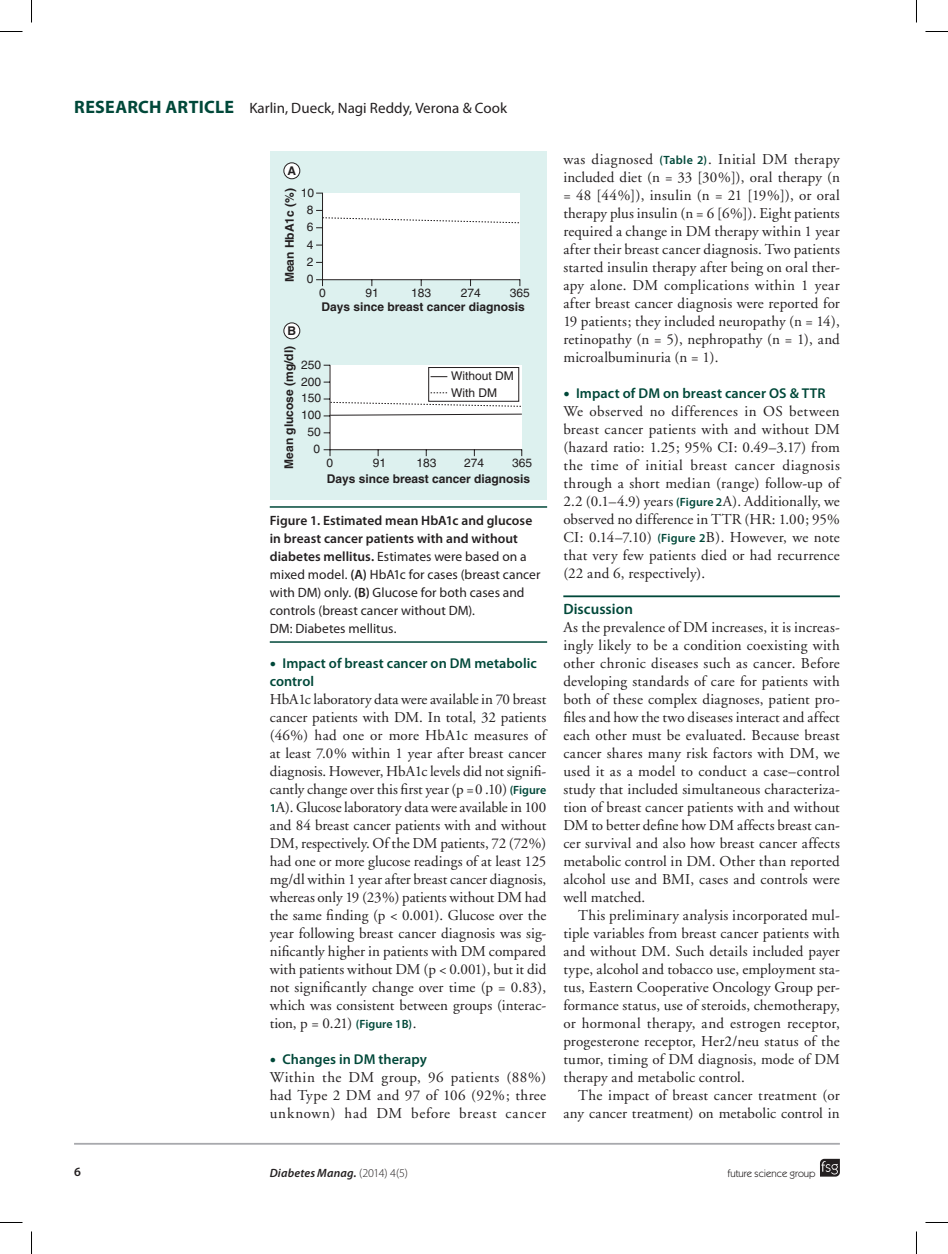
<style>
.page{position:relative;width:948px;height:1254px;background:#fff}
.page>*{position:absolute;margin:0;border:0;box-sizing:border-box;transform-origin:0 0}
.t1{font:700 18px "Myriad Pro";letter-spacing:.025em;color:#004839}
.t2{font:15px/18px "Adobe Garamond";letter-spacing:.01em;color:#231f20;text-align:justify}
.t3{font:15px "Myriad Pro";color:#231f20}
.t4{font:600 15px "Myriad Pro";letter-spacing:.005em;color:#004839}
.t5{font:600 14.25px/18px "Myriad Pro";letter-spacing:.005em;color:#004839}
.t6{font:13.5px/18px "Myriad Pro";letter-spacing:.005em;color:#231f20}
.t7{font:600 12.75px "Myriad Pro";color:#231f20}
.t8{font:700 12px "Helvetica LT Std";color:#231f20}
.t9{font:12px/16.8px "Helvetica LT Std";color:#231f20}
.t10{font:italic 600 12px "Myriad Pro";letter-spacing:.015em;color:#231f20}
.t11{font:10.5px "Itc Kabel";color:#231f20}
.s1{font-weight:700;font-size:18px;color:#004839}
.s2{font-weight:600}
.s3{font-family:"Arial";font-weight:400;font-size:10.5px}
.s4{font-family:"Myriad Pro";font-weight:600;font-size:12px;color:#004839}
.s5{font-weight:300;font-style:normal}
</style>
<div class="page">
<svg style="left:820px;top:1158px;width:19px;height:18px"></svg>
<hr style="left:74px;top:1142px;width:765px;height:2px;background:#a8a9ad">
<hr style="left:270px;top:506px;width:277px;height:2px;background:#004839">
<hr style="left:270px;top:641px;width:277px;height:2px;background:#004839">
<div style="left:270px;top:151px;width:276px;height:348px;background:#ddf1ef"></div>
<svg style="left:316px;top:192px;width:205px;height:95px;background:#f6f8f8"></svg>
<svg style="left:323px;top:364px;width:200px;height:93px;background:#f3f5f5"></svg>
<div style="left:428px;top:367px;width:91px;height:35px;border:1px solid #231f20"></div>
<div style="left:284px;top:163px;width:16px;height:16px;background:#fff;border-radius:50%"></div>
<div style="left:283px;top:162px;width:17px;height:17px;border:1px solid #231f20;border-radius:50%"></div>
<div style="left:284px;top:323px;width:16px;height:16px;background:#fff;border-radius:50%"></div>
<div style="left:283px;top:322px;width:17px;height:17px;border:1px solid #231f20;border-radius:50%"></div>
<hr style="left:563px;top:595px;width:276px;height:2px;background:#004839">
<svg style="left:0;top:31px;width:22px;height:1px"></svg>
<svg style="left:925px;top:31px;width:22px;height:1px"></svg>
<svg style="left:0;top:1222px;width:22px;height:1px"></svg>
<svg style="left:925px;top:1222px;width:22px;height:1px"></svg>
<svg style="left:31px;top:0;width:1px;height:23px"></svg>
<svg style="left:31px;top:1231px;width:1px;height:23px"></svg>
<svg style="left:916px;top:0;width:1px;height:23px"></svg>
<svg style="left:916px;top:1231px;width:1px;height:23px"></svg>
<p class="t1" style="left:74px;top:95px;width:50px">RESEARC</p>
<p class="t3" style="left:149px;top:98px;width:359px"><span class="s1">H ARTICLE</span> Karlin, Dueck, Nagi Reddy, Verona &amp; Cook</p>
<p class="t8" style="left:287px;top:163px;width:10px">A</p>
<p class="t9" style="left:301px;top:184px;width:15px">10</p>
<p class="t8" style="left:282px;top:282px;width:96px;rotate:-90deg">Mean HbA1c (%)</p>
<p class="t9" style="left:307px;top:201px;width:8px">8</p>
<p class="t9" style="left:307px;top:219px;width:8px">6</p>
<p class="t9" style="left:307px;top:236px;width:8px">4</p>
<p class="t9" style="left:307px;top:253px;width:8px">2</p>
<p class="t9" style="left:307px;top:270px;width:8px">0</p>
<p class="t9" style="left:319px;top:284px;width:8px">0</p>
<p class="t9" style="left:365px;top:284px;width:15px">91</p>
<p class="t9" style="left:411px;top:284px;width:22px">183</p>
<p class="t9" style="left:460px;top:284px;width:22px">274</p>
<p class="t9" style="left:510px;top:284px;width:22px">365</p>
<p class="t8" style="left:287px;top:323px;width:10px">B</p>
<p class="t8" style="left:321px;top:300px;width:205px">Days since breast cancer diagnosis</p>
<p class="t8" style="left:282px;top:469px;width:124px;rotate:-90deg">Mean glucose (mg/dl)</p>
<p class="t9" style="left:301px;top:356px;width:22px">250</p>
<p class="t9" style="left:451px;top:367px;width:64px">Without DM<br>With DM</p>
<p class="t9" style="left:301px;top:373px;width:22px">200</p>
<p class="t9" style="left:301px;top:390px;width:22px">150</p>
<p class="t9" style="left:301px;top:406px;width:22px">100</p>
<p class="t9" style="left:307px;top:423px;width:15px">50</p>
<p class="t9" style="left:313px;top:440px;width:8px">0</p>
<p class="t9" style="left:326px;top:454px;width:8px">0</p>
<p class="t9" style="left:373px;top:454px;width:15px">91</p>
<p class="t9" style="left:416px;top:454px;width:22px">183</p>
<p class="t9" style="left:464px;top:454px;width:22px">274</p>
<p class="t9" style="left:512px;top:454px;width:22px">365</p>
<p class="t8" style="left:327px;top:472px;width:205px">Days since breast cancer diagnosis</p>
<p class="t6" style="left:270px;top:511px;width:272px"><span class="s2">Figure 1. Estimated mean HbA1c and glucose in breast cancer patients with and without diabetes mellitus.</span> Estimates were based on a mixed model. <span class="s2">(A)</span> HbA1c for cases (breast cancer with DM) only. <span class="s2">(B)</span> Glucose for both cases and controls (breast cancer without DM).<br>DM: Diabetes mellitus.</p>
<p class="t5" style="left:270px;top:654px;width:268px"><span class="s3">●</span> Impact of breast cancer on DM metabolic control</p>
<p class="t2" style="left:270px;top:691px;width:278px">HbA1c laboratory data were available in 70 breast cancer patients with DM. In total, 32 patients (46%) had one or more HbA1c measures of at least 7.0% within 1 year after breast cancer diagnosis. However, HbA1c levels did not signifi&shy;cantly change over this first year (p =0 .10) <span class="s4">(Figure 1</span>A). Glucose laboratory data were available in 100 and 84 breast cancer patients with and without DM, respectively. Of the DM patients, 72 (72%) had one or more glucose readings of at least 125 mg/dl within 1 year after breast cancer diagnosis, whereas only 19 (23%) patients without DM had the same finding (p &lt; 0.001). Glucose over the year following breast cancer diagnosis was sig&shy;nificantly higher in patients with DM compared with patients without DM (p &lt; 0.001), but it did not significantly change over time (p = 0.83), which was consistent between groups (interac&shy;tion, p = 0.21) <span class="s4">(Figure 1B)</span>.</p>
<p class="t5" style="left:270px;top:1050px;width:159px"><span class="s3">●</span> Changes in DM therapy</p>
<p class="t2" style="left:270px;top:1069px;width:278px">Within the DM group, 96 patients (88%) had Type 2 DM and 97 of 106 (92%; three unknown) had DM before breast cancer</p>
<p class="t2" style="left:563px;top:151px;width:278px">was diagnosed <span class="s4">(Table 2)</span>. Initial DM therapy included diet (n = 33 [30%]), oral therapy (n = 48 [44%]), insulin (n = 21 [19%]), or oral therapy plus insulin (n = 6 [6%]). Eight patients required a change in DM therapy within 1 year after their breast cancer diagnosis. Two patients started insulin therapy after being on oral ther&shy;apy alone. DM complications within 1 year after breast cancer diagnosis were reported for 19 patients; they included neuropathy (n = 14), retinopathy (n = 5), nephropathy (n = 1), and microalbuminuria (n = 1).</p>
<p class="t5" style="left:563px;top:384px;width:264px"><span class="s3">●</span> Impact of DM on breast cancer OS &amp; TTR</p>
<p class="t2" style="left:563px;top:403px;width:278px">We observed no differences in OS between breast cancer patients with and without DM (hazard ratio: 1.25; 95% CI: 0.49–3.17) from the time of initial breast cancer diagnosis through a short median (range) follow-up of 2.2 (0.1–4.9) years <span class="s4">(Figure 2</span>A). Additionally, we observed no difference in TTR (HR: 1.00; 95% CI: 0.14–7.10) <span class="s4">(Figure 2</span>B). However, we note that very few patients died or had recurrence (22 and 6, respectively).</p>
<p class="t4" style="left:563px;top:599px;width:71px">Discussion</p>
<p class="t2" style="left:563px;top:619px;width:278px">As the prevalence of DM increases, it is increas&shy;ingly likely to be a condition coexisting with other chronic diseases such as cancer. Before developing standards of care for patients with both of these complex diagnoses, patient pro&shy;files and how the two diseases interact and affect each other must be evaluated. Because breast cancer shares many risk factors with DM, we used it as a model to conduct a case–control study that included simultaneous characteriza&shy;tion of breast cancer patients with and without DM to better define how DM affects breast can&shy;cer survival and also how breast cancer affects metabolic control in DM. Other than reported alcohol use and BMI, cases and controls were well matched.</p>
<p class="t2" style="left:563px;top:907px;width:278px;text-indent:15px">This preliminary analysis incorporated mul&shy;tiple variables from breast cancer patients with and without DM. Such details included payer type, alcohol and tobacco use, employment sta&shy;tus, Eastern Cooperative Oncology Group per&shy;formance status, use of steroids, chemotherapy, or hormonal therapy, and estrogen receptor, progesterone receptor, Her2/neu status of the tumor, timing of DM diagnosis, mode of DM therapy and metabolic control.</p>
<p class="t2" style="left:563px;top:1087px;width:278px;text-align:right">The impact of breast cancer treatment (or any cancer treatment) on metabolic control in</p>
<p class="t7" style="left:74px;top:1164px;width:8px">6</p>
<p class="t10" style="left:270px;top:1164px;width:140px">Diabetes Manag. <span class="s5">(2014) 4(5)</span></p>
<p class="t11" style="left:727px;top:1167px;width:90px">future science group</p>
</div>
